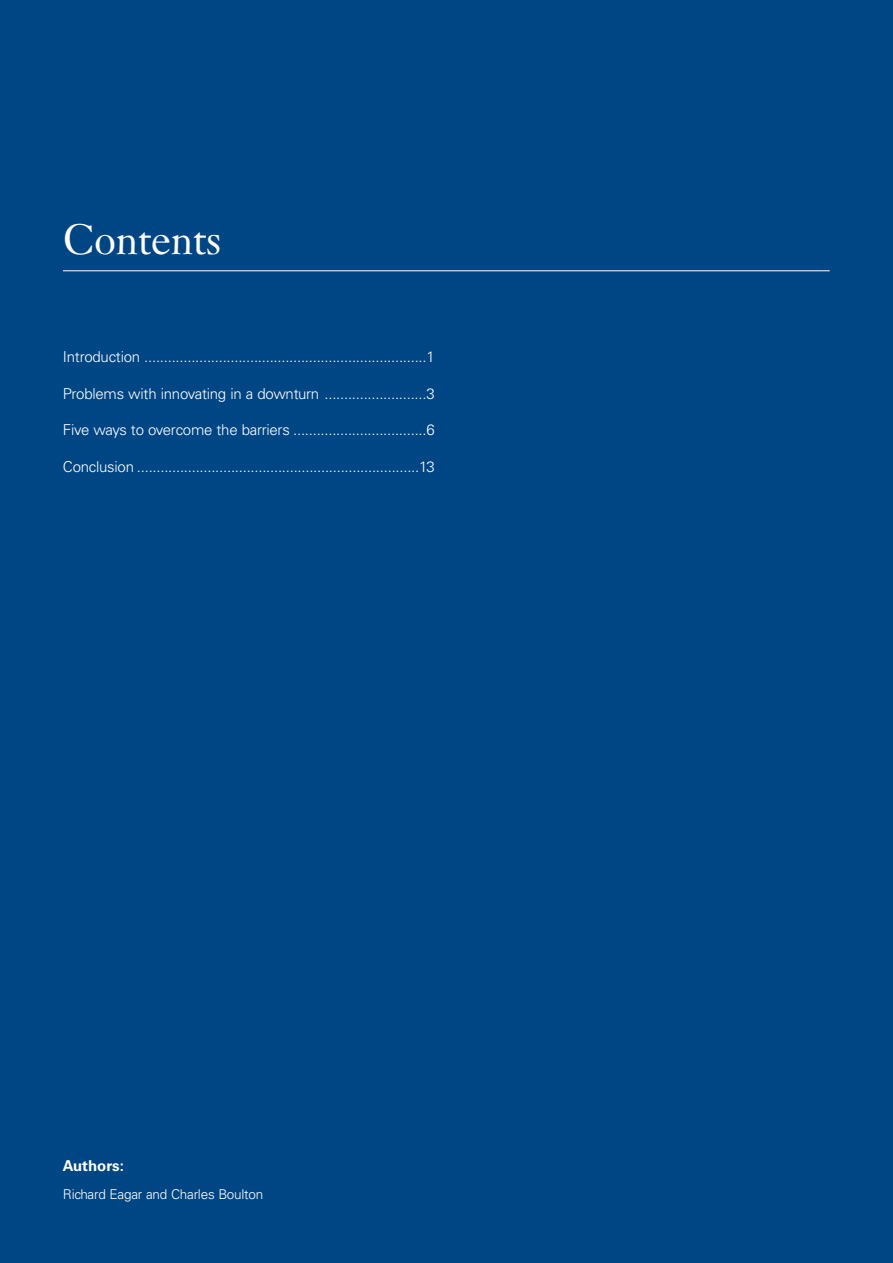
<style>
.page{position:relative;width:893px;height:1263px;background:#fff}
.page>*{position:absolute;margin:0;border:0;box-sizing:border-box;transform-origin:0 0}
.t1{font:45px "Janson";letter-spacing:-.015em;color:#fff}
.t2{font:300 15px "Univers";letter-spacing:-.015em;color:#fff}
.t3{font:700 15px "Univers";color:#fff}
.t4{font:300 13.5px "Univers";letter-spacing:-.015em;color:#fff}
</style>
<div class="page">
<div style="left:0;top:0;width:892px;height:1263px;background:#004685"></div>
<hr style="left:63px;top:270px;width:767px;height:1px;background:#fff">
<h1 class="t1" style="left:63px;top:223px;width:160px">Contents</h1>
<p class="t2" style="left:63px;top:351px;width:373px">Introduction ........................................................................1</p>
<p class="t2" style="left:63px;top:388px;width:373px">Problems with innovating in a downturn ..........................3</p>
<p class="t2" style="left:63px;top:424px;width:373px">Five ways to overcome the barriers ..................................6</p>
<p class="t2" style="left:63px;top:461px;width:373px">Conclusion ........................................................................13</p>
<p class="t3" style="left:63px;top:1160px;width:62px">Authors:</p>
<p class="t4" style="left:63px;top:1189px;width:202px">Richard Eagar and Charles Boulton</p>
</div>
